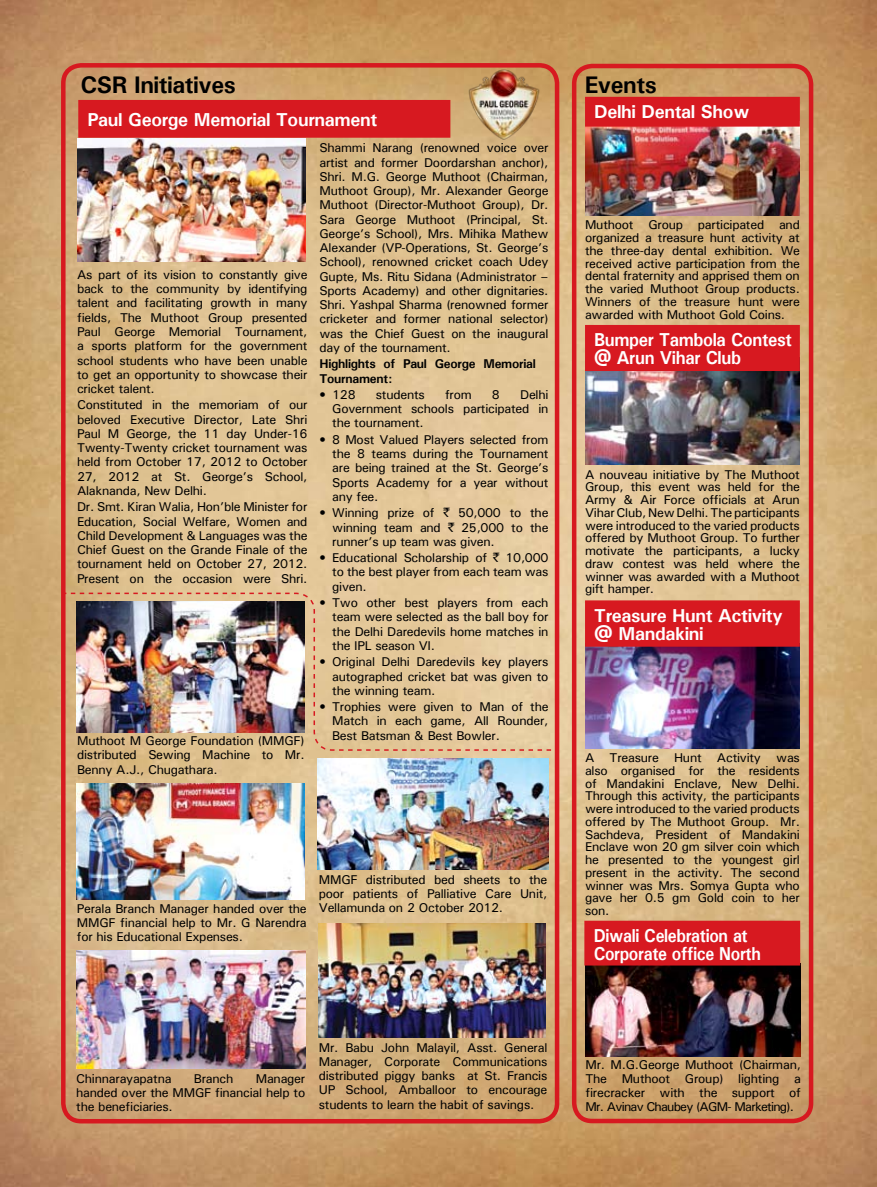
<style>
.page{position:relative;width:877px;height:1187px;background:#fff}
.page>*{position:absolute;margin:0;border:0;box-sizing:border-box;transform-origin:0 0}
.t1{font:700 24px "Univers";letter-spacing:-.02em;color:#000}
.t2{font:700 18.75px/18px "Univers";letter-spacing:-.02em;color:#fff}
.t3{font:700 18.75px/18px "Univers";letter-spacing:-.02em;color:#fff;scale:.89 1}
.t4{font:700 18.75px/18px "Univers";letter-spacing:-.02em;color:#fff;scale:.93 1}
.t5{font:500 12.75px/14.2px "Univers";letter-spacing:-.02em;color:#000;text-align:justify}
.t6{font:700 12.75px/14.2px "Univers";letter-spacing:-.02em;color:#000}
.s1{font-family:"Rupee Foradian";font-weight:400}
</style>
<div class="page">
<img style="left:0;top:0;width:877px;height:1186px">
<img style="left:77px;top:138px;width:229px;height:123px">
<img style="left:585px;top:127px;width:215px;height:88px">
<div style="left:78px;top:100px;width:372px;height:38px;background:#d71920;border:4px solid #d71920"></div>
<div style="left:585px;top:97px;width:215px;height:30px;background:#d71920;border:4px solid #d71920"></div>
<img style="left:585px;top:371px;width:215px;height:93px">
<div style="left:585px;top:325px;width:215px;height:46px;background:#d71920"></div>
<img style="left:585px;top:646px;width:215px;height:102px">
<img style="left:585px;top:965px;width:215px;height:91px">
<div style="left:585px;top:600px;width:215px;height:46px;background:#d71920;border:4px solid #d71920"></div>
<div style="left:584px;top:920px;width:216px;height:45px;background:#d71920;border:4px solid #d71920"></div>
<img style="left:317px;top:758px;width:231px;height:111px">
<img style="left:76px;top:783px;width:228px;height:116px">
<img style="left:76px;top:950px;width:229px;height:117px">
<img style="left:318px;top:923px;width:227px;height:114px">
<div style="left:572px;top:64px;width:241px;height:1059px;border:4px solid #d71920;border-radius:18px"></div>
<div style="left:61px;top:63px;width:498px;height:1060px;border:4px solid #d71920;border-radius:18px"></div>
<img style="left:63px;top:592px;width:496px;height:159px">
<img style="left:464px;top:68px;width:82px;height:74px">
<h1 class="t1" style="left:80px;top:70px;width:157px">CSR Initiatives</h1>
<h1 class="t1" style="left:584px;top:70px;width:73px">Events</h1>
<h2 class="t2" style="left:88px;top:110px;width:291px">Paul George Memorial Tournament</h2>
<p class="t5" style="left:77px;top:267px;width:232px">As part of its vision to constantly give back to the community by identifying talent and facilitating growth in many fields, The Muthoot Group presented Paul George Memorial Tournament, a sports platform for the government school students who have been unable to get an opportunity to showcase their cricket talent.</p>
<p class="t5" style="left:77px;top:397px;width:232px">Constituted in the memoriam of our beloved Executive Director, Late Shri Paul M George, the 11 day Under-16<br>Twenty-Twenty cricket tournament was held from October 17, 2012 to October 27, 2012 at St. George’s School, Alaknanda, New Delhi.</p>
<p class="t5" style="left:77px;top:499px;width:232px">Dr. Smt. Kiran Walia, Hon’ble Minister for Education, Social Welfare, Women and Child Development &amp; Languages was the Chief Guest on the Grande Finale of the tournament held on October 27, 2012.<br>Present on the occasion were Shri.</p>
<p class="t5" style="left:77px;top:733px;width:229px">Muthoot M George Foundation (MMGF) distributed Sewing Machine to Mr.<br>Benny A.J., Chugathara.</p>
<p class="t5" style="left:319px;top:140px;width:231px">Shammi Narang (renowned voice over artist and former Doordarshan anchor), Shri. M.G. George Muthoot (Chairman, Muthoot Group), Mr. Alexander George Muthoot (Director-Muthoot Group), Dr.<br>Sara George Muthoot (Principal, St.<br>George’s School), Mrs. Mihika Mathew Alexander (VP-Operations, St. George’s School), renowned cricket coach Udey Gupte, Ms. Ritu Sidana (Administrator – Sports Academy) and other dignitaries.<br>Shri. Yashpal Sharma (renowned former cricketer and former national selector) was the Chief Guest on the inaugural day of the tournament.</p>
<p class="t6" style="left:319px;top:356px;width:218px">Highlights of Paul George Memorial<br>Tournament:</p>
<p class="t5" style="left:319px;top:387px;width:38px">• 128</p>
<p class="t5" style="left:376px;top:387px;width:51px">students</p>
<p class="t5" style="left:445px;top:387px;width:28px">from</p>
<p class="t5" style="left:492px;top:387px;width:9px">8</p>
<p class="t5" style="left:332px;top:387px;width:218px;text-indent:188px">Delhi Government schools participated in the tournament.</p>
<p class="t5" style="left:332px;top:432px;width:218px;text-indent:-13px">• 8 Most Valued Players selected from the 8 teams during the Tournament are being trained at the St. George’s Sports Academy for a year without any fee.</p>
<p class="t5" style="left:332px;top:505px;width:218px;text-indent:-13px">• Winning prize of <span class="s1">`</span> 50,000 to the winning team and <span class="s1">`</span> 25,000 to the runner’s up team was given.</p>
<p class="t5" style="left:332px;top:550px;width:218px;text-indent:-13px">• Educational Scholarship of <span class="s1">`</span> 10,000 to the best player from each team was given.</p>
<p class="t5" style="left:332px;top:595px;width:218px;text-indent:-13px">• Two other best players from each team were selected as the ball boy for the Delhi Daredevils home matches in the IPL season VI.</p>
<p class="t5" style="left:332px;top:654px;width:218px;text-indent:-13px">• Original Delhi Daredevils key players autographed cricket bat was given to the winning team.</p>
<p class="t5" style="left:332px;top:699px;width:218px;text-indent:-13px">• Trophies were given to Man of the Match in each game, All Rounder, Best Batsman &amp; Best Bowler.</p>
<p class="t5" style="left:77px;top:901px;width:231px">Perala Branch Manager handed over the MMGF financial help to Mr. G Narendra for his Educational Expenses.</p>
<p class="t5" style="left:319px;top:871px;width:230px">MMGF distributed bed sheets to the poor patients of Palliative Care Unit, Vellamunda on 2 October 2012.</p>
<p class="t5" style="left:76px;top:1070px;width:97px">Chinnarayapatna</p>
<p class="t5" style="left:194px;top:1070px;width:41px">Branch</p>
<p class="t5" style="left:76px;top:1070px;width:230px;text-indent:179px">Manager handed over the MMGF financial help to the beneficiaries.</p>
<p class="t5" style="left:319px;top:1039px;width:230px">Mr. Babu John Malayil, Asst. General Manager, Corporate Communications distributed piggy banks at St. Francis UP School, Amballoor to encourage students to learn the habit of savings.</p>
<h2 class="t2" style="left:594px;top:102px;width:157px">Delhi Dental Show</h2>
<p class="t5" style="left:585px;top:218px;width:216px;line-height:12.8px">Muthoot Group participated and organized a treasure hunt activity at the three-day dental exhibition. We received active participation from the dental fraternity and apprised them on the varied Muthoot Group products.<br>Winners of the treasure hunt were awarded with Muthoot Gold Coins.</p>
<h2 class="t4" style="left:594px;top:330px;width:214px">Bumper Tambola Contest @ Arun Vihar Club</h2>
<p class="t5" style="left:585px;top:467px;width:216px;line-height:12.8px">A nouveau initiative by The Muthoot Group, this event was held for the Army &amp; Air Force officials at Arun Vihar Club, New Delhi. The participants were introduced to the varied products offered by Muthoot Group. To further motivate the participants, a lucky draw contest was held where the winner was awarded with a Muthoot gift hamper.</p>
<h2 class="t2" style="left:594px;top:605px;width:190px">Treasure Hunt Activity @ Mandakini</h2>
<p class="t5" style="left:585px;top:751px;width:216px;line-height:12.8px">A Treasure Hunt Activity was also organised for the residents of Mandakini Enclave, New Delhi.<br>Through this activity, the participants were introduced to the varied products offered by The Muthoot Group. Mr.<br>Sachdeva, President of Mandakini Enclave won 20 gm silver coin which he presented to the youngest girl present in the activity. The second winner was Mrs. Somya Gupta who gave her 0.5 gm Gold coin to her son.</p>
<h2 class="t3" style="left:593px;top:926px;width:189px">Diwali Celebration at<br>Corporate office North</h2>
<p class="t5" style="left:585px;top:1057px;width:217px;line-height:13.8px">Mr. M.G.George Muthoot (Chairman, The Muthoot Group) lighting a firecracker with the support of Mr. Avinav Chaubey (AGM- Marketing).</p>
</div>
